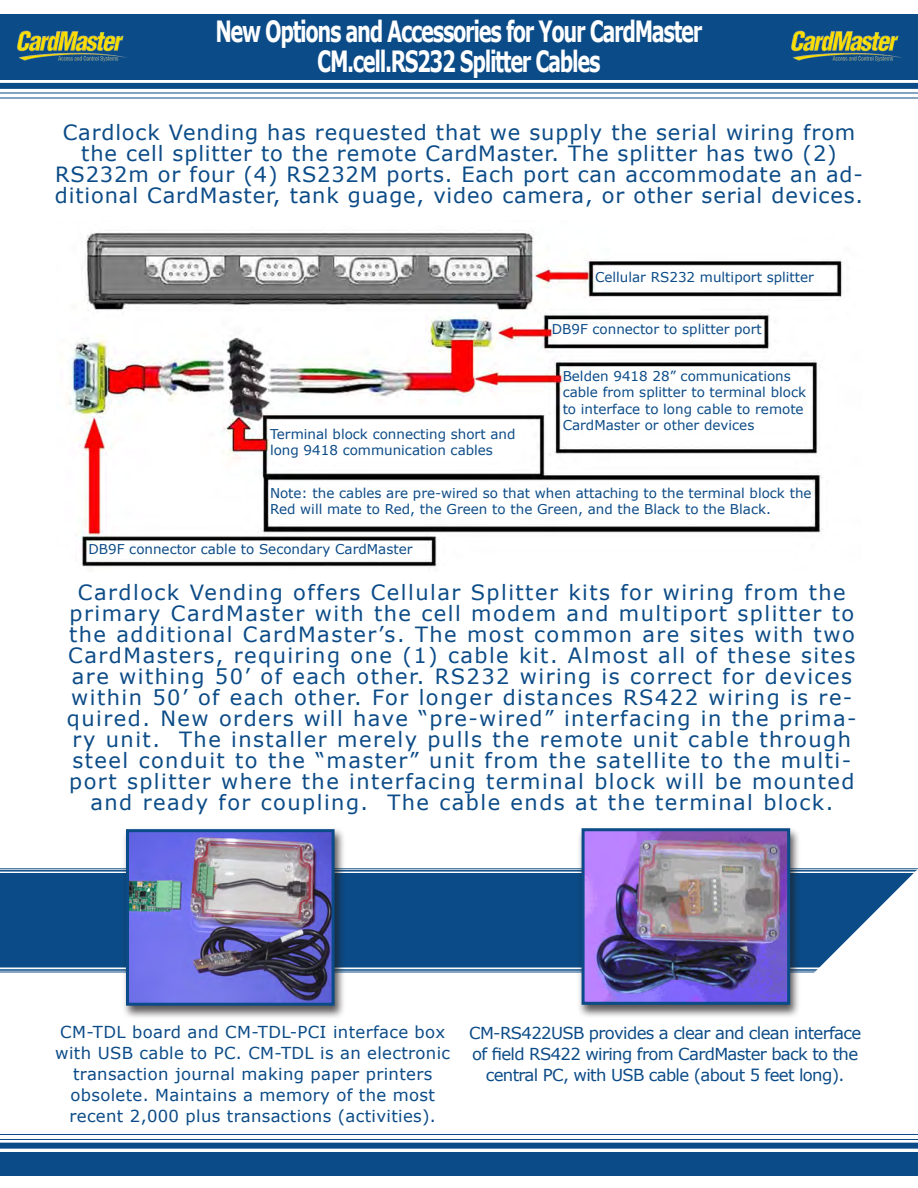
<style>
.page{position:relative;width:918px;height:1188px;background:#fff}
.page>*{position:absolute;margin:0;border:0;box-sizing:border-box;transform-origin:0 0}
.t1{font:700 29.25px "Verdana";letter-spacing:-.07em;color:#fff;scale:.67 1}
.t2{font:21px/21px "Verdana";letter-spacing:.07em;color:#0b4b87;text-align:center}
.t3{font:21px/21px "Verdana";letter-spacing:.04em;color:#0b4b87;text-align:center}
.t4{font:16.5px/21px "Verdana";letter-spacing:.02em;color:#0b4b87;text-align:center}
.t5{font:16.5px/21px "Verdana";letter-spacing:-.04em;color:#0b4b87;text-align:center}
.t6{font:13.5px/16.2px "Verdana";color:#0b4b87}
</style>
<div class="page">
<hr style="left:0;top:92px;width:918px;height:1px;background:#0b4b87">
<hr style="left:0;top:97px;width:918px;height:1px;background:#0b4b87">
<div style="left:0;top:83px;width:918px;height:6px;background:#0b4b87"></div>
<div style="left:0;top:14px;width:918px;height:66px;background:#0b4b87"></div>
<img style="left:17px;top:30px;width:110px;height:32px">
<img style="left:791px;top:30px;width:111px;height:32px">
<img style="left:68px;top:230px;width:775px;height:338px">
<div style="left:0;top:1152px;width:918px;height:23px;background:#0b4b87"></div>
<hr style="left:0;top:1134px;width:918px;height:1px;background:#0b4b87">
<hr style="left:0;top:1139px;width:918px;height:1px;background:#0b4b87">
<div style="left:0;top:1143px;width:918px;height:6px;background:#0b4b87"></div>
<hr style="left:0;top:969px;width:918px;height:2px;background:#0b4b87">
<hr style="left:0;top:972px;width:918px;height:1px;background:#0b4b87">
<hr style="left:0;top:869px;width:918px;height:1px;background:#0b4b87">
<hr style="left:0;top:870px;width:918px;height:2px;background:#0b4b87">
<div style="left:2px;top:874px;width:914px;height:92px;background:#0b4b87"></div>
<div style="left:0;top:873px;width:918px;height:95px;border:3px solid #0b4b87"></div>
<div style="left:122px;top:827px;width:224px;height:192px;background:#231f20;opacity:.75"></div>
<img style="left:130px;top:833px;width:201px;height:169px">
<div style="left:126px;top:829px;width:209px;height:177px;border:3px solid #0b4b87"></div>
<div style="left:577px;top:826px;width:224px;height:192px;background:#231f20;opacity:.75"></div>
<img style="left:586px;top:832px;width:200px;height:169px">
<div style="left:582px;top:828px;width:208px;height:177px;border:3px solid #0b4b87"></div>
<svg style="left:812px;top:868px;width:106px;height:105px"></svg>
<p class="t1" style="left:215px;top:11px;width:728px">New Options and Accessories for Your CardMaster</p>
<p class="t1" style="left:317px;top:41px;width:425px">CM.cell.RS232 Splitter Cables</p>
<p class="t3" style="left:55px;top:121px;width:810px">Cardlock Vending has requested that we supply the serial wiring from the cell splitter to the remote CardMaster. The splitter has two (2)<br>RS232m or four (4) RS232M ports. Each port can accommodate an ad&shy;ditional CardMaster, tank guage, video camera, or other serial devices.</p>
<p class="t6" style="left:595px;top:268px;width:220px">Cellular RS232 multiport splitter</p>
<p class="t6" style="left:552px;top:321px;width:212px">DB9F connector to splitter port</p>
<p class="t6" style="left:563px;top:368px;width:245px">Belden 9418 28” communications cable from splitter to terminal block to interface to long cable to remote CardMaster or other devices</p>
<p class="t6" style="left:270px;top:426px;width:247px">Terminal block connecting short and long 9418 communication cables</p>
<p class="t6" style="left:270px;top:485px;width:543px">Note: the cables are pre-wired so that when attaching to the terminal block the<br>Red will mate to Red, the Green to the Green, and the Black to the Black.</p>
<p class="t6" style="left:89px;top:541px;width:325px">DB9F connector cable to Secondary CardMaster</p>
<p class="t2" style="left:67px;top:582px;width:791px">Cardlock Vending offers Cellular Splitter kits for wiring from the primary CardMaster with the cell modem and multiport splitter to the additional CardMaster’s. The most common are sites with two CardMasters, requiring one (1) cable kit. Almost all of these sites are withing 50’ of each other. RS232 wiring is correct for devices within 50’ of each other. For longer distances RS422 wiring is re&shy;quired. New orders will have “pre-wired” interfacing in the prima&shy;ry unit. The installer merely pulls the remote unit cable through steel conduit to the “master” unit from the satellite to the multi&shy;port splitter where the interfacing terminal block will be mounted and ready for coupling. The cable ends at the terminal block.</p>
<p class="t4" style="left:55px;top:1021px;width:396px">CM-TDL board and CM-TDL-PCI interface box with USB cable to PC. CM-TDL is an electronic transaction journal making paper printers obsolete. Maintains a memory of the most recent 2,000 plus transactions (activities).</p>
<p class="t5" style="left:469px;top:1023px;width:394px">CM-RS422USB provides a clear and clean interface of field RS422 wiring from CardMaster back to the central PC, with USB cable (about 5 feet long).</p>
</div>
